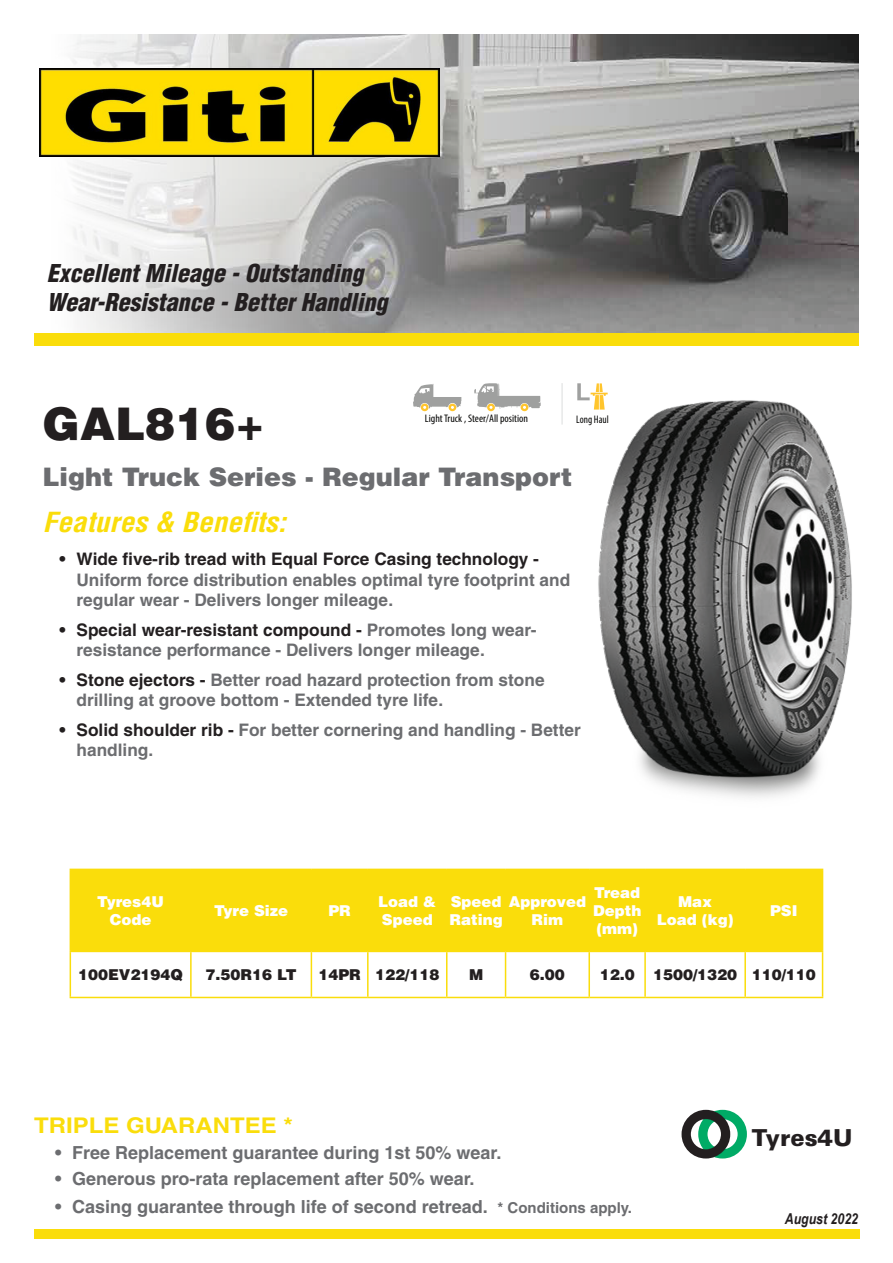
<style>
.page{position:relative;width:893px;height:1263px;background:#fff}
.page>*{position:absolute;margin:0;border:0;box-sizing:border-box;transform-origin:0 0}
.t1{font:900 45px "Helvetica";color:#231f20}
.t2{font:italic 700 condensed 27px "Helvetica";color:#fadd0b;scale:1.09 1}
.t3{font:900 25.5px "Helvetica";color:#6c6d70}
.t4{font:italic 900 condensed 24px/28.8px "Helvetica";color:#231f20}
.t5{font:900 23.4px "Univers";color:#231f20}
.t6{font:700 21.6px "Helvetica";color:#fadd0b;scale:1.11 1}
.t7{font:700 18px "Helvetica";color:#6c6d70}
.t8{font:700 17.25px/20.7px "Helvetica";color:#6c6d70}
.t9{font:900 15px/18px "Helvetica";color:#fff}
.t10{font:900 15px "Helvetica";color:#231f20}
.t11{font:italic 700 15px "Arial Narrow";color:#231f20}
.t12{font:condensed 10.95px "Myriad Pro";color:#050504}
.t13{font:condensed 10.95px "Myriad Pro";color:#050504;scale:.95 1}
.s1{color:#231f20}
.s2{font-size:15px}
</style>
<div class="page">
<img style="left:598px;top:400px;width:254px;height:398px">
<img style="left:34px;top:34px;width:825px;height:301px">
<img style="left:40px;top:68px;width:399px;height:89px">
<div style="left:35px;top:333px;width:824px;height:12px;background:#fadd0b"></div>
<div style="left:34px;top:1229px;width:825px;height:9px;background:#fadd0b"></div>
<svg style="left:413px;top:384px;width:48px;height:27px"></svg>
<svg style="left:474px;top:383px;width:67px;height:28px"></svg>
<svg style="left:577px;top:383px;width:31px;height:27px"></svg>
<hr style="left:562px;top:383px;width:1px;height:42px;background:#dcdddd">
<div style="left:698px;top:1110px;width:49px;height:48px;border:9px solid #00ab66;border-radius:50%"></div>
<div style="left:682px;top:1110px;width:48px;height:48px;border:9px solid #231f20;border-radius:50%"></div>
<svg style="left:703px;top:1111px;width:22px;height:46px"></svg>
<div style="left:71px;top:870px;width:751px;height:81px;background:#fadd0b"></div>
<hr style="left:70px;top:870px;width:1px;height:81px;background:#fadd0b">
<hr style="left:190px;top:870px;width:2px;height:81px;background:#fadd0b">
<hr style="left:70px;top:869px;width:121px;height:1px;background:#fadd0b">
<hr style="left:191px;top:869px;width:120px;height:1px;background:#fadd0b">
<hr style="left:311px;top:869px;width:57px;height:1px;background:#fadd0b">
<hr style="left:368px;top:869px;width:79px;height:1px;background:#fadd0b">
<hr style="left:447px;top:869px;width:59px;height:1px;background:#fadd0b">
<hr style="left:506px;top:869px;width:83px;height:1px;background:#fadd0b">
<hr style="left:589px;top:869px;width:56px;height:1px;background:#fadd0b">
<hr style="left:645px;top:869px;width:100px;height:1px;background:#fadd0b">
<hr style="left:745px;top:869px;width:78px;height:1px;background:#fadd0b">
<hr style="left:311px;top:870px;width:1px;height:81px;background:#fadd0b">
<hr style="left:367px;top:870px;width:2px;height:81px;background:#fadd0b">
<hr style="left:446px;top:870px;width:1px;height:81px;background:#fadd0b">
<hr style="left:505px;top:870px;width:1px;height:81px;background:#fadd0b">
<hr style="left:588px;top:870px;width:2px;height:81px;background:#fadd0b">
<hr style="left:644px;top:870px;width:2px;height:81px;background:#fadd0b">
<hr style="left:744px;top:870px;width:2px;height:81px;background:#fadd0b">
<hr style="left:822px;top:870px;width:1px;height:81px;background:#fadd0b">
<hr style="left:70px;top:952px;width:1px;height:45px;background:#fadd0b">
<hr style="left:190px;top:952px;width:2px;height:45px;background:#fadd0b">
<hr style="left:70px;top:951px;width:121px;height:1px;background:#fadd0b">
<hr style="left:191px;top:951px;width:120px;height:1px;background:#fadd0b">
<hr style="left:70px;top:997px;width:121px;height:1px;background:#fadd0b">
<hr style="left:191px;top:997px;width:120px;height:1px;background:#fadd0b">
<hr style="left:311px;top:952px;width:1px;height:45px;background:#fadd0b">
<hr style="left:311px;top:951px;width:57px;height:1px;background:#fadd0b">
<hr style="left:368px;top:951px;width:79px;height:1px;background:#fadd0b">
<hr style="left:311px;top:997px;width:57px;height:1px;background:#fadd0b">
<hr style="left:368px;top:997px;width:79px;height:1px;background:#fadd0b">
<hr style="left:367px;top:952px;width:2px;height:45px;background:#fadd0b">
<hr style="left:446px;top:952px;width:1px;height:45px;background:#fadd0b">
<hr style="left:505px;top:952px;width:1px;height:45px;background:#fadd0b">
<hr style="left:588px;top:952px;width:2px;height:45px;background:#fadd0b">
<hr style="left:644px;top:952px;width:2px;height:45px;background:#fadd0b">
<hr style="left:744px;top:952px;width:2px;height:45px;background:#fadd0b">
<hr style="left:447px;top:951px;width:59px;height:1px;background:#fadd0b">
<hr style="left:506px;top:951px;width:83px;height:1px;background:#fadd0b">
<hr style="left:589px;top:951px;width:56px;height:1px;background:#fadd0b">
<hr style="left:645px;top:951px;width:100px;height:1px;background:#fadd0b">
<hr style="left:745px;top:951px;width:78px;height:1px;background:#fadd0b">
<hr style="left:447px;top:997px;width:59px;height:1px;background:#fadd0b">
<hr style="left:506px;top:997px;width:83px;height:1px;background:#fadd0b">
<hr style="left:589px;top:997px;width:56px;height:1px;background:#fadd0b">
<hr style="left:645px;top:997px;width:100px;height:1px;background:#fadd0b">
<hr style="left:745px;top:997px;width:78px;height:1px;background:#fadd0b">
<hr style="left:822px;top:952px;width:1px;height:45px;background:#fadd0b">
<p class="t4" style="left:47px;top:259px;width:342px">Excellent Mileage - Outstanding<br>Wear-Resistance - Better Handling</p>
<p class="t1" style="left:43px;top:394px;width:224px">GAL816+</p>
<p class="t3" style="left:43px;top:461px;width:531px">Light Truck Series - Regular Transport</p>
<p class="t2" style="left:43px;top:505px;width:225px">Features &amp; Benefits:</p>
<p class="t8" style="left:77px;top:548px;width:495px;text-indent:-17px"><span class="s1">• Wide five-rib tread with Equal Force Casing technology -<br></span>Uniform force distribution enables optimal tyre footprint and regular wear - Delivers longer mileage.</p>
<p class="t8" style="left:77px;top:619px;width:462px;text-indent:-17px"><span class="s1">• Special wear-resistant compound -</span> Promotes long wear&shy;resistance performance - Delivers longer mileage.</p>
<p class="t8" style="left:77px;top:669px;width:470px;text-indent:-17px"><span class="s1">• Stone ejectors -</span> Better road hazard protection from stone drilling at groove bottom - Extended tyre life.</p>
<p class="t8" style="left:77px;top:719px;width:506px;text-indent:-17px"><span class="s1">• Solid shoulder rib -</span> For better cornering and handling - Better handling.</p>
<p class="t12" style="left:425px;top:411px;width:105px">LightTruck , Steer/All position</p>
<p class="t13" style="left:576px;top:412px;width:36px">Long Haul</p>
<p class="t9" style="left:97px;top:893px;width:68px">Tyres4U</p>
<p class="t9" style="left:110px;top:911px;width:43px">Code</p>
<p class="t9" style="left:214px;top:902px;width:76px">Tyre Size</p>
<p class="t9" style="left:328px;top:902px;width:24px">PR</p>
<p class="t9" style="left:378px;top:893px;width:60px">Load &amp;<br>Speed</p>
<p class="t9" style="left:449px;top:893px;width:55px">Speed<br>Rating</p>
<p class="t9" style="left:509px;top:893px;width:79px;text-align:center">Approved<br>Rim</p>
<p class="t9" style="left:593px;top:884px;width:50px">Tread<br>Depth</p>
<p class="t9" style="left:596px;top:920px;width:43px">(mm)</p>
<p class="t9" style="left:678px;top:893px;width:36px">Max</p>
<p class="t9" style="left:657px;top:911px;width:78px">Load (kg)</p>
<p class="t9" style="left:770px;top:902px;width:29px">PSI</p>
<p class="t10" style="left:78px;top:965px;width:107px">100EV2194Q</p>
<p class="t10" style="left:206px;top:965px;width:93px">7.50R16 LT</p>
<p class="t10" style="left:318px;top:965px;width:44px">14PR</p>
<p class="t10" style="left:375px;top:965px;width:66px">122/118</p>
<p class="t10" style="left:469px;top:965px;width:16px">M</p>
<p class="t10" style="left:530px;top:965px;width:37px">6.00</p>
<p class="t10" style="left:600px;top:965px;width:37px">12.0</p>
<p class="t10" style="left:653px;top:965px;width:86px">1500/1320</p>
<p class="t10" style="left:752px;top:965px;width:66px">110/110</p>
<p class="t6" style="left:34px;top:1112px;width:235px">TRIPLE GUARANTEE *</p>
<p class="t7" style="left:55px;top:1142px;width:448px">• Free Replacement guarantee during 1st 50% wear.</p>
<p class="t7" style="left:55px;top:1168px;width:421px">• Generous pro-rata replacement after 50% wear.</p>
<p class="t7" style="left:55px;top:1195px;width:578px">• Casing guarantee through life of second retread. <span class="s2">* Conditions apply.</span></p>
<p class="t5" style="left:752px;top:1123px;width:102px">Tyres4U</p>
<p class="t11" style="left:785px;top:1208px;width:75px">August 2022</p>
</div>
